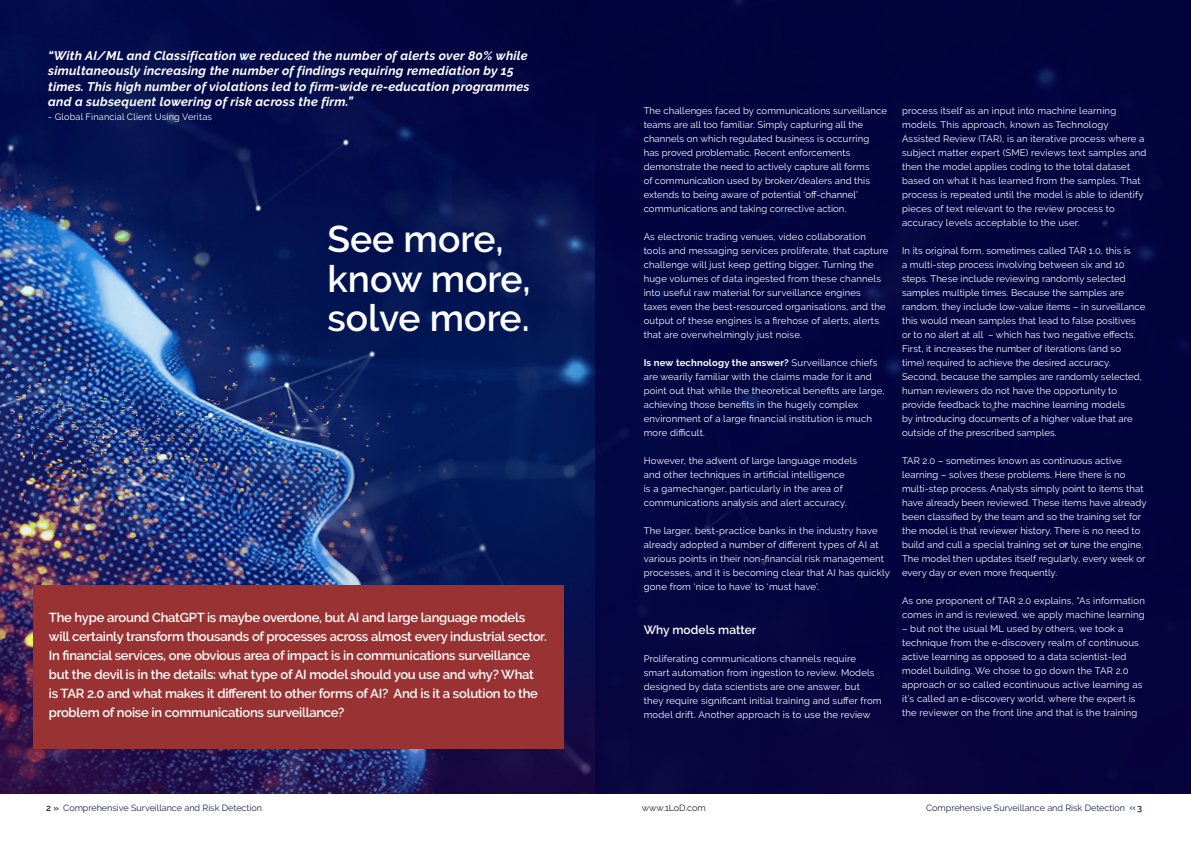
<style>
.page{position:relative;width:1191px;height:842px;background:#fff}
.page>*{position:absolute;margin:0;border:0;box-sizing:border-box;transform-origin:0 0}
.t1{font:600 37.1px/39.5px "Raleway";color:#fff}
.t2{font:600 13px/19px "Raleway";letter-spacing:-.02em;color:#fff}
.t3{font:italic 700 12.5px/15.4px "Raleway";letter-spacing:.02em;color:#fff}
.t4{font:600 12px "Raleway";color:#fff}
.t5{font:9.5px/14px "Raleway";letter-spacing:.015em;color:#fff}
.t6{font:9.1px "Raleway";letter-spacing:.02em;color:#fff}
.t7{font:9px "Raleway";color:#1e2352}
.t8{font:9px "Raleway";color:#231f20}
.s1{font-weight:700}
.s2{font-weight:600}
.s3{font-family:"Tahoma"}
</style>
<div class="page">
<img style="left:0;top:0;width:595px;height:794px">
<div style="left:595px;top:0;width:596px;height:794px;background:#03033f"></div>
<div style="left:33px;top:585px;width:530px;height:163px;background:#933"></div>
<p class="t3" style="left:48px;top:48px;width:483px">“With AI/ML and Classification we reduced the number of alerts over 80% while simultaneously increasing the number of findings requiring remediation by 15 times. This high number of violations led to firm-wide re-education programmes and a subsequent lowering of risk across the firm.”</p>
<p class="t6" style="left:48px;top:111px;width:165px">- Global Financial Client Using Veritas</p>
<p class="t1" style="left:327px;top:219px;width:205px">See more, know more, solve more.</p>
<p class="t2" style="left:49px;top:608px;width:499px">The hype around ChatGPT is maybe overdone, but AI and large language models will certainly transform thousands of processes across almost every industrial sector.<br>In financial services, one obvious area of impact is in communications surveillance but the devil is in the details: what type of AI model should you use and why? What<br>is TAR 2.0 and what makes it different to other forms of AI? And is it a solution to the problem of noise in communications surveillance?</p>
<p class="t5" style="left:643px;top:103px;width:245px">The challenges faced by communications surveillance teams are all too familiar. Simply capturing all the channels on which regulated business is occurring has proved problematic. Recent enforcements demonstrate the need to actively capture all forms<br>of communication used by broker/dealers and this extends to being aware of potential ‘off-channel’ communications and taking corrective action.</p>
<p class="t5" style="left:643px;top:229px;width:246px">As electronic trading venues, video collaboration tools and messaging services proliferate, that capture challenge will just keep getting bigger. Turning the huge volumes of data ingested from these channels into useful raw material for surveillance engines<br>taxes even the best-resourced organisations, and the output of these engines is a firehose of alerts, alerts that are overwhelmingly just noise.</p>
<p class="t5" style="left:643px;top:355px;width:242px"><span class="s1">Is new technology the answer?</span> Surveillance chiefs are wearily familiar with the claims made for it and point out that while the theoretical benefits are large, achieving those benefits in the hugely complex environment of a large financial institution is much more difficult.</p>
<p class="t5" style="left:643px;top:453px;width:215px">However, the advent of large language models and other techniques in artificial intelligence<br>is a gamechanger, particularly in the area of communications analysis and alert accuracy.</p>
<p class="t5" style="left:643px;top:523px;width:248px">The larger, best-practice banks in the industry have already adopted a number of different types of AI at various points in their non-financial risk management processes, and it is becoming clear that AI has quickly gone from ‘nice to have’ to ‘must have’.</p>
<p class="t4" style="left:643px;top:623px;width:114px">Why models matter</p>
<p class="t5" style="left:643px;top:651px;width:239px">Proliferating communications channels require smart automation from ingestion to review. Models designed by data scientists are one answer, but they require significant initial training and suffer from model drift. Another approach is to use the review</p>
<p class="t5" style="left:902px;top:103px;width:246px">process itself as an input into machine learning models. This approach, known as Technology Assisted Review (TAR), is an iterative process where a subject matter expert (SME) reviews text samples and then the model applies coding to the total dataset based on what it has learned from the samples. That process is repeated until the model is able to identify pieces of text relevant to the review process to accuracy levels acceptable to the user.</p>
<p class="t5" style="left:902px;top:243px;width:245px">In its original form, sometimes called TAR 1.0, this is<br>a multi-step process involving between six and 10 steps. These include reviewing randomly selected samples multiple times. Because the samples are random, they include low-value items – in surveillance this would mean samples that lead to false positives or to no alert at all – which has two negative effects.<br>First, it increases the number of iterations (and so time) required to achieve the desired accuracy.<br>Second, because the samples are randomly selected, human reviewers do not have the opportunity to provide feedback to the machine learning models<br>by introducing documents of a higher value that are outside of the prescribed samples.</p>
<p class="t5" style="left:902px;top:453px;width:246px">TAR 2.0 – sometimes known as continuous active learning – solves these problems. Here there is no multi-step process. Analysts simply point to items that have already been reviewed. These items have already been classified by the team and so the training set for the model is that reviewer history. There is no need to build and cull a special training set or tune the engine.<br>The model then updates itself regularly, every week or every day or even more frequently.</p>
<p class="t5" style="left:902px;top:593px;width:244px">As one proponent of TAR 2.0 explains, “As information comes in and is reviewed, we apply machine learning</p>
<p class="t5" style="left:902px;top:621px;width:242px">– but not the usual ML used by others, we took a technique from the e-discovery realm of continuous active learning as opposed to a data scientist-led model building. We chose to go down the TAR 2.0 approach or so called econtinuous active learning as it’s called an e-discovery world, where the expert is the reviewer on the front line and that is the training</p>
<p class="t7" style="left:46px;top:802px;width:217px"><span class="s2">2 »</span> Comprehensive Surveillance and Risk Detection</p>
<p class="t8" style="left:642px;top:802px;width:65px">www.1LoD.com</p>
<p class="t7" style="left:926px;top:802px;width:218px">Comprehensive Surveillance and Risk Detection <span class="s3">‹‹</span> <span class="s2">3</span></p>
</div>
